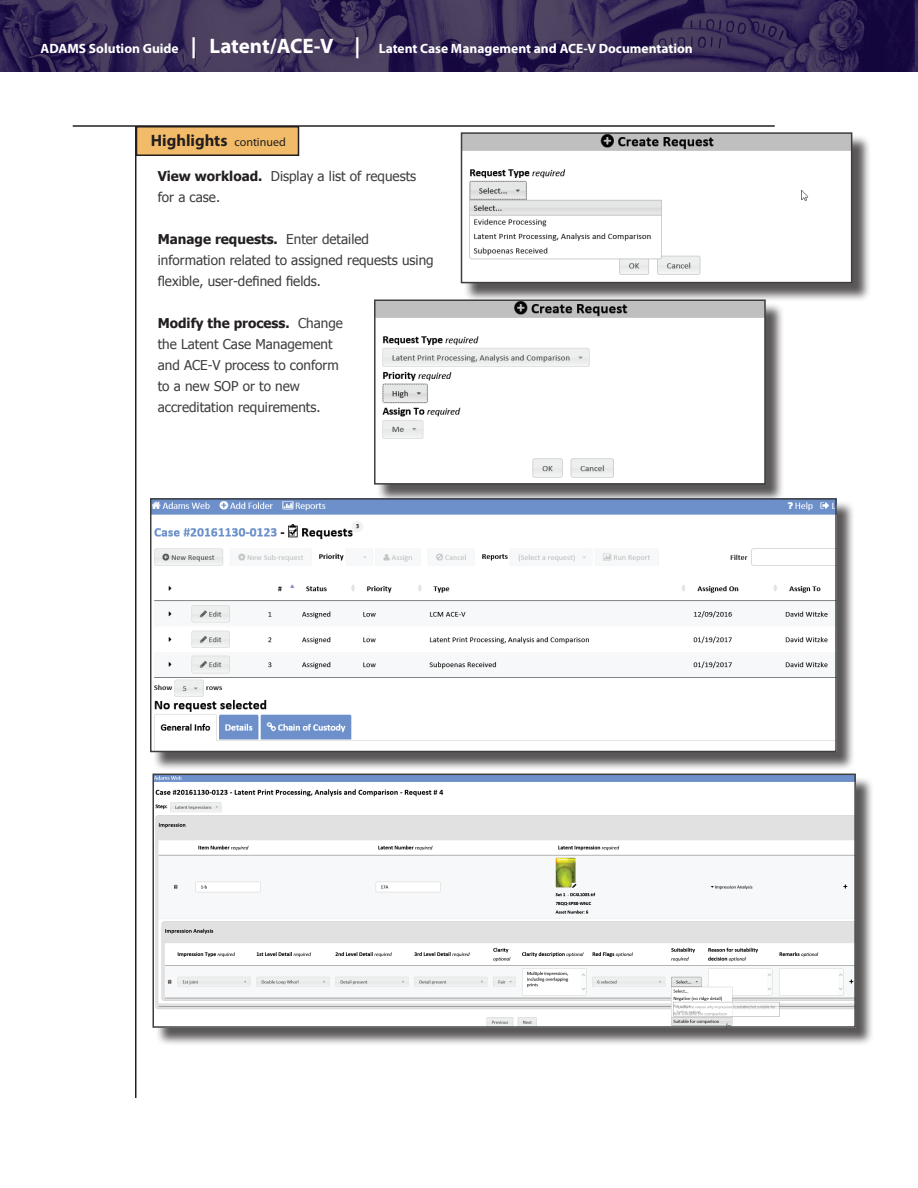
<style>
.page{position:relative;width:918px;height:1188px;background:#fff}
.page>*{position:absolute;margin:0;border:0;box-sizing:border-box;transform-origin:0 0}
.t1{font:700 16.5px "Myriad Pro";color:#231f20}
.t2{font:13.5px/21px "Tahoma";color:#3e3e3f}
.t3{font:700 13.5px "Myriad Pro";color:#fff}
.s1{font-size:21px}
.s2{font-weight:400;font-size:12px}
.s3{font-weight:700;color:#231f20}
</style>
<div class="page">
<div style="left:463px;top:135px;width:408px;height:167px;background:#231f20;opacity:.75"></div>
<img style="left:464px;top:135px;width:385px;height:145px">
<div style="left:461px;top:132px;width:391px;height:151px;border:2px solid #3e3e3f"></div>
<img style="left:0;top:0;width:915px;height:72px">
<hr style="left:73px;top:125px;width:702px;height:2px;background:#231f20">
<hr style="left:135px;top:126px;width:1px;height:972px;background:#231f20">
<div style="left:136px;top:127px;width:162px;height:28px;background:#f2bb69"></div>
<div style="left:136px;top:126px;width:163px;height:30px;border:2px solid #231f20"></div>
<img style="left:915px;top:0;width:3px;height:72px">
<div style="left:376px;top:302px;width:409px;height:201px;background:#231f20;opacity:.75"></div>
<img style="left:377px;top:302px;width:386px;height:180px">
<div style="left:374px;top:299px;width:392px;height:186px;border:2px solid #3e3e3f"></div>
<div style="left:152px;top:500px;width:703px;height:271px;background:#231f20;opacity:.75"></div>
<img style="left:153px;top:501px;width:681px;height:248px">
<div style="left:150px;top:498px;width:687px;height:254px;border:2px solid #3e3e3f"></div>
<div style="left:155px;top:776px;width:720px;height:270px;background:#231f20;opacity:.75"></div>
<img style="left:155px;top:777px;width:698px;height:248px">
<div style="left:152px;top:774px;width:704px;height:254px;border:2px solid #3e3e3f"></div>
<p class="t3" style="left:41px;top:40px;width:654px">ADAMS Solution Guide <span class="s1">| Latent/ACE-V |</span> Latent Case Management and ACE-V Documentation</p>
<p class="t1" style="left:151px;top:130px;width:137px">Highlights <span class="s2">continued</span></p>
<p class="t2" style="left:158px;top:165px;width:260px"><span class="s3">View workload.</span> Display a list of requests for a case.</p>
<p class="t2" style="left:158px;top:228px;width:277px"><span class="s3">Manage requests.</span> Enter detailed information related to assigned requests using flexible, user-defined fields.</p>
<p class="t2" style="left:158px;top:312px;width:187px"><span class="s3">Modify the process.</span> Change the Latent Case Management and ACE-V process to conform to a new SOP or to new accreditation requirements.</p>
</div>
